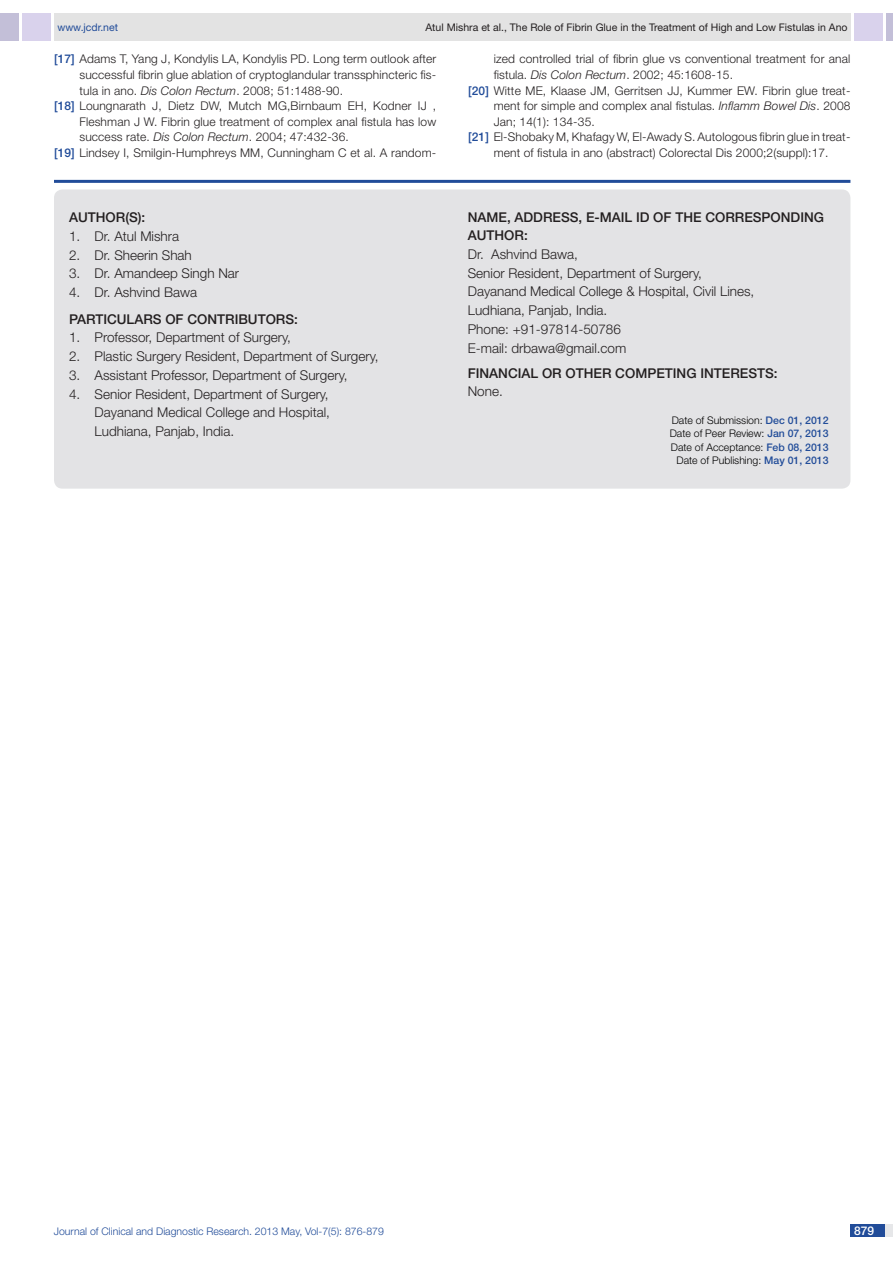
<style>
.page{position:relative;width:893px;height:1263px;background:#fff}
.page>*{position:absolute;margin:0;border:0;box-sizing:border-box;transform-origin:0 0}
.con_particulars{font:300 13.5px/18.8px "Helvetica Neue";color:#231f20}
.Body_text{font:500 13.5px "Helvetica Neue";color:#231f20}
.con_particulars-2{font:500 13.5px "Helvetica Neue";color:#231f20}
.Body_text-2{font:300 13.5px "Helvetica Neue";color:#231f20}
.t1{font:300 12px "Helvetica Neue";letter-spacing:.01em;color:#231f20}
.t2{font:500 12px "Helvetica Neue";color:#fff}
.t3{font:300 10.5px/13.5px "Helvetica Neue";color:#000;text-align:justify}
.t4{font:10.5px "Helvetica Neue";color:#231f20}
.t5{font:300 10.5px "Helvetica Neue";color:#214c99}
.t6{font:10.5px "Helvetica Neue";color:#214c99}
.s1{font-weight:500;color:#214c99}
.s2{font-style:italic}
</style>
<div class="page">
<div style="left:54px;top:13px;width:796px;height:28px;background:#e3e3e3"></div>
<div style="left:0;top:13px;width:19px;height:28px;background:#c3bfd8"></div>
<div style="left:22px;top:13px;width:29px;height:28px;background:#d9d2ec"></div>
<div style="left:886px;top:13px;width:7px;height:28px;background:#c3bfd8"></div>
<div style="left:854px;top:13px;width:29px;height:28px;background:#d9d2ec"></div>
<div style="left:850px;top:1224px;width:43px;height:13px;background:#e6e7e9"></div>
<div style="left:850px;top:1224px;width:35px;height:13px;background:#214c99"></div>
<hr style="left:54px;top:180px;width:796px;height:3px;background:#214c99">
<div style="left:54px;top:189px;width:796px;height:300px;background:#e3e3e5;border-radius:9px"></div>
<p class="t6" style="left:57px;top:21px;width:62px">www.jcdr.net</p>
<p class="t4" style="left:425px;top:21px;width:424px">Atul Mishra et al., The Role of Fibrin Glue in the Treatment of High and Low Fistulas in Ano</p>
<p class="t1" style="left:54px;top:52px;width:384px"><span class="s1">[17]</span> Adams T, Yang J, Kondylis LA, Kondylis PD. Long term outlook after</p>
<p class="t1" style="left:80px;top:67px;width:358px">successful fibrin glue ablation of cryptoglandular transsphincteric fis-</p>
<p class="t1" style="left:80px;top:83px;width:265px">tula in ano. <span class="s2">Dis Colon Rectum</span>. 2008; 51:1488-90.</p>
<p class="t1" style="left:54px;top:99px;width:384px"><span class="s1">[18]</span> Loungnarath J, Dietz DW, Mutch MG,Birnbaum EH, Kodner IJ ,</p>
<p class="t1" style="left:80px;top:114px;width:358px">Fleshman J W. Fibrin glue treatment of complex anal fistula has low</p>
<p class="t1" style="left:80px;top:130px;width:271px">success rate. <span class="s2">Dis Colon Rectum</span>. 2004; 47:432-36.</p>
<p class="t1" style="left:54px;top:145px;width:384px"><span class="s1">[19]</span> Lindsey I, Smilgin-Humphreys MM, Cunningham C et al. A random-</p>
<p class="Body_text" style="left:69px;top:209px;width:19px">AUTH</p>
<p class="Body_text" style="left:106px;top:209px;width:41px">OR(S):</p>
<p class="con_particulars" style="left:69px;top:226px;width:112px">1. Dr. Atul Mishra</p>
<p class="con_particulars" style="left:69px;top:245px;width:124px">2. Dr. Sheerin Shah</p>
<p class="con_particulars" style="left:69px;top:264px;width:172px">3. Dr. Amandeep Singh Nar</p>
<p class="con_particulars" style="left:69px;top:283px;width:130px">4. Dr. Ashvind Bawa</p>
<p class="Body_text" style="left:69px;top:311px;width:147px">PARTI CULARS OF CONTRI</p>
<p class="Body_text" style="left:238px;top:311px;width:61px">BUTORS:</p>
<p class="con_particulars" style="left:69px;top:328px;width:223px">1. Professor, Department of Surgery,</p>
<p class="con_particulars" style="left:69px;top:347px;width:311px">2. Plastic Surgery Resident, Department of Surgery,</p>
<p class="con_particulars" style="left:69px;top:365px;width:280px">3. Assistant Professor, Department of Surgery,</p>
<p class="con_particulars" style="left:69px;top:384px;width:261px">4. Senior Resident, Department of Surgery,</p>
<p class="con_particulars" style="left:95px;top:403px;width:237px">Dayanand Medical College and Hospital,<br>Ludhiana, Panjab, India.</p>
<p class="t1" style="left:494px;top:52px;width:358px">ized controlled trial of fibrin glue vs conventional treatment for anal</p>
<p class="t1" style="left:494px;top:67px;width:241px">fistula. <span class="s2">Dis Colon Rectum</span>. 2002; 45:1608-15.</p>
<p class="t1" style="left:468px;top:83px;width:384px"><span class="s1">[20]</span> Witte ME, Klaase JM, Gerritsen JJ, Kummer EW. Fibrin glue treat-</p>
<p class="t1" style="left:494px;top:99px;width:358px">ment for simple and complex anal fistulas. <span class="s2">Inflamm Bowel Dis</span>. 2008</p>
<p class="t1" style="left:494px;top:114px;width:103px">Jan; 14(1): 134-35.</p>
<p class="t1" style="left:468px;top:130px;width:384px"><span class="s1">[21]</span> El-Shobaky M, Khafagy W, El-Awady S. Autologous fibrin glue in treat-</p>
<p class="t1" style="left:494px;top:145px;width:336px">ment of fistula in ano (abstract) Colorectal Dis 2000;2(suppl):17.</p>
<p class="con_particulars-2" style="left:468px;top:209px;width:66px">NAME, ADDRESS</p>
<p class="con_particulars-2" style="left:578px;top:209px;width:107px">, E-MAIL ID OF THE</p>
<p class="con_particulars-2" style="left:705px;top:209px;width:30px">CORRESP</p>
<p class="con_particulars-2" style="left:771px;top:209px;width:20px">ONDING</p>
<p class="con_particulars-2" style="left:468px;top:227px;width:19px">AUTH</p>
<p class="con_particulars-2" style="left:504px;top:227px;width:25px">OR:</p>
<p class="con_particulars" style="left:468px;top:244px;width:112px">Dr. Ashvind Bawa,</p>
<p class="con_particulars" style="left:468px;top:263px;width:236px">Senior Resident, Department of Surgery,</p>
<p class="con_particulars" style="left:468px;top:282px;width:288px">Dayanand Medical College &amp; Hospital, Civil Lines,<br>Ludhiana, Panjab, India.</p>
<p class="con_particulars" style="left:468px;top:319px;width:155px">Phone: +91-97814-50786</p>
<p class="con_particulars" style="left:468px;top:338px;width:160px">E-mail: drbawa@gmail.com</p>
<p class="Body_text" style="left:468px;top:365px;width:118px">Financial OR OTHER</p>
<p class="Body_text" style="left:615px;top:365px;width:41px">COMPETING</p>
<p class="Body_text" style="left:700px;top:365px;width:10px">INTERESTS</p>
<p class="Body_text" style="left:774px;top:365px;width:5px">:</p>
<p class="Body_text-2" style="left:468px;top:382px;width:37px">None.</p>
<p class="t3" style="left:670px;top:413px;width:160px">Date of Submission: <span class="s1">Dec 01, 2012<br></span>Date of Peer Review: <span class="s1">Jan 07, 2013<br></span>Date of Acceptance: <span class="s1">Feb 08, 2013</span></p>
<p class="t3" style="left:676px;top:453px;width:154px">Date of Publishing: <span class="s1">May 01, 2013</span></p>
<p class="t5" style="left:54px;top:1225px;width:332px">Journal of Clinical and Diagnostic Research. 2013 May, Vol-7(5): 876-879</p>
<p class="t2" style="left:854px;top:1223px;width:22px">879</p>
</div>
